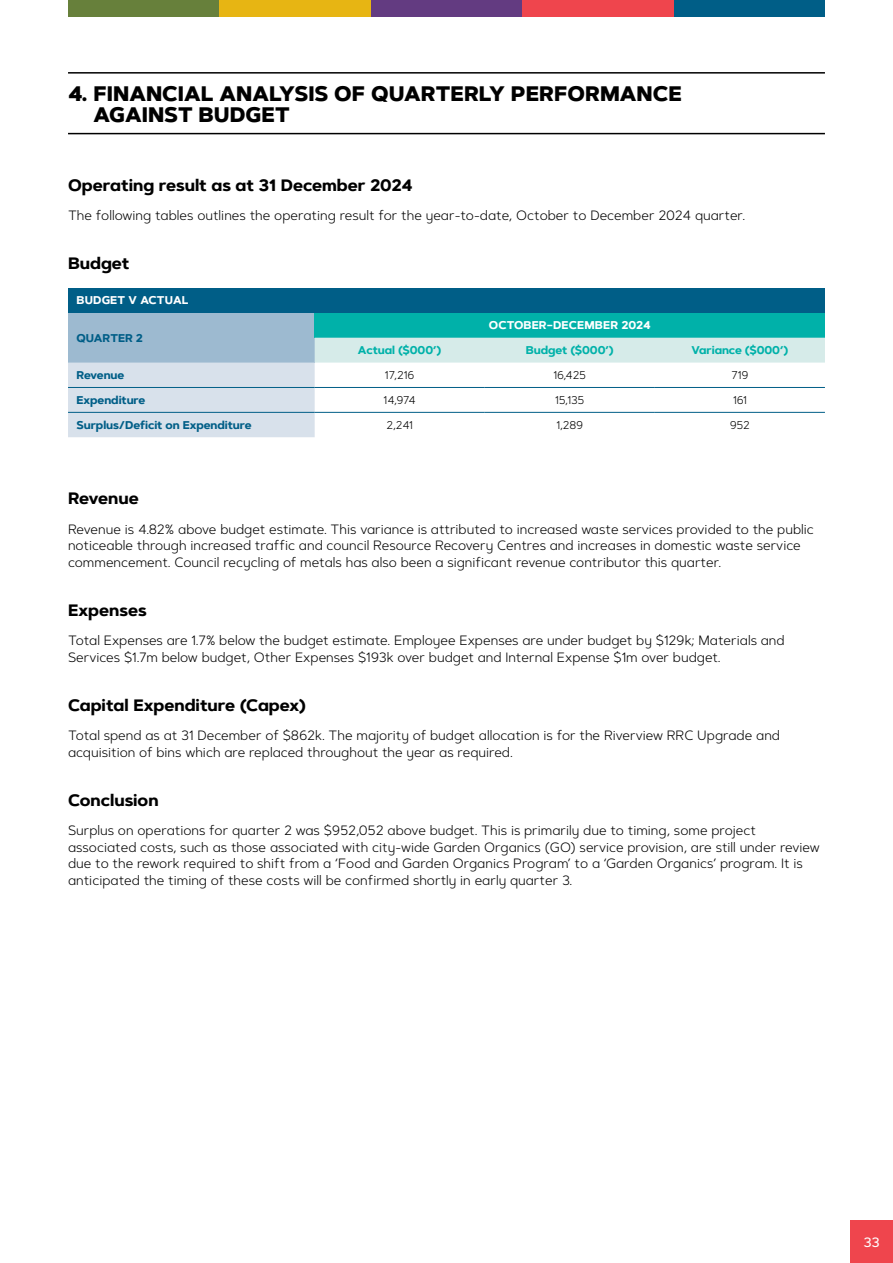
<style>
.page{position:relative;width:893px;height:1263px;background:#fff}
.page>*{position:absolute;margin:0;border:0;box-sizing:border-box;transform-origin:0 0}
.Sub_Heading_1_-_LINES_-_1_col{font:800 21px/21px "Artegra Sans Alt";color:#000}
.Sub_Heading_2_-_1_col{font:700 16.5px "Artegra Sans Alt";color:#000}
.Body_copy_1_column{font:300 13.5px/16.5px "Artegra Sans Alt";color:#000}
.t1{font:500 13.5px "Artegra Sans Alt";color:#fff}
.Table_content{font:700 11.25px "Artegra Sans Alt";letter-spacing:-.005em;color:#005e87}
.Table_content-2{font:300 11.25px "Artegra Sans Alt";letter-spacing:-.01em;color:#000}
.Table_content-3{font:700 11.25px "Artegra Sans Alt";letter-spacing:-.005em;color:#00b1a9}
.Table_header{font:700 11.25px "Artegra Sans Alt";letter-spacing:.01em;color:#fff}
</style>
<div class="page">
<hr style="left:68px;top:72px;width:757px;height:2px;background:#000">
<hr style="left:68px;top:133px;width:757px;height:1px;background:#000">
<div style="left:68px;top:288px;width:757px;height:25px;background:#005e87"></div>
<div style="left:68px;top:313px;width:247px;height:50px;background:#9dbad0"></div>
<div style="left:315px;top:313px;width:510px;height:25px;background:#00b1a9"></div>
<svg style="left:68px;top:338px;width:757px;height:99px"></svg>
<hr style="left:68px;top:387px;width:247px;height:1px;background:#005e87">
<hr style="left:315px;top:387px;width:170px;height:1px;background:#005e87">
<hr style="left:485px;top:387px;width:170px;height:1px;background:#005e87">
<hr style="left:655px;top:387px;width:170px;height:1px;background:#005e87">
<hr style="left:68px;top:412px;width:247px;height:1px;background:#005e87">
<hr style="left:315px;top:412px;width:170px;height:1px;background:#005e87">
<hr style="left:485px;top:412px;width:170px;height:1px;background:#005e87">
<hr style="left:655px;top:412px;width:170px;height:1px;background:#005e87">
<div style="left:674px;top:0;width:151px;height:17px;background:#005e87"></div>
<div style="left:68px;top:0;width:151px;height:17px;background:#67803b"></div>
<div style="left:371px;top:0;width:151px;height:17px;background:#633b81"></div>
<div style="left:219px;top:0;width:152px;height:17px;background:#e7b513"></div>
<div style="left:522px;top:0;width:152px;height:17px;background:#ef454d"></div>
<div style="left:850px;top:1220px;width:43px;height:43px;background:#ef454d"></div>
<p class="Sub_Heading_1_-_LINES_-_1_col" style="left:94px;top:84px;width:590px;text-indent:-26px">4. FINANCIAL ANALYSIS OF QUARTERLY PERFORMANCE<br>AGAINST BUDGET</p>
<p class="Sub_Heading_2_-_1_col" style="left:68px;top:173px;width:346px">Operating result as at 31 December 2024</p>
<p class="Body_copy_1_column" style="left:68px;top:207px;width:679px">The following tables outlines the operating result for the year-to-date, October to December 2024 quarter.</p>
<p class="Sub_Heading_2_-_1_col" style="left:68px;top:251px;width:63px">Budget</p>
<p class="Table_header" style="left:77px;top:292px;width:114px">BUDGET V ACTUAL</p>
<p class="Table_content" style="left:77px;top:329px;width:68px">QUARTER 2</p>
<p class="Table_header" style="left:489px;top:317px;width:163px">OCTOBER–DECEMBER 2024</p>
<p class="Table_content-3" style="left:358px;top:342px;width:85px">Actual ($000’)</p>
<p class="Table_content-3" style="left:526px;top:342px;width:89px">Budget ($000’)</p>
<p class="Table_content-3" style="left:691px;top:342px;width:98px">Variance ($000’)</p>
<p class="Table_content" style="left:77px;top:367px;width:49px">Revenue</p>
<p class="Table_content-2" style="left:385px;top:367px;width:31px">17,216</p>
<p class="Table_content-2" style="left:553px;top:367px;width:34px">16,425</p>
<p class="Table_content-2" style="left:731px;top:367px;width:19px">719</p>
<p class="Table_content" style="left:77px;top:392px;width:70px">Expenditure</p>
<p class="Table_content-2" style="left:384px;top:392px;width:34px">14,974</p>
<p class="Table_content-2" style="left:555px;top:392px;width:31px">15,135</p>
<p class="Table_content-2" style="left:733px;top:392px;width:15px">161</p>
<p class="Table_content" style="left:77px;top:416px;width:177px">Surplus/Deficit on Expenditure</p>
<p class="Table_content-2" style="left:386px;top:417px;width:28px">2,241</p>
<p class="Table_content-2" style="left:556px;top:417px;width:28px">1,289</p>
<p class="Table_content-2" style="left:730px;top:417px;width:22px">952</p>
<p class="Sub_Heading_2_-_1_col" style="left:68px;top:486px;width:72px">Revenue</p>
<p class="Body_copy_1_column" style="left:68px;top:520px;width:747px">Revenue is 4.82% above budget estimate. This variance is attributed to increased waste services provided to the public noticeable through increased traffic and council Resource Recovery Centres and increases in domestic waste service commencement. Council recycling of metals has also been a significant revenue contributor this quarter.</p>
<p class="Sub_Heading_2_-_1_col" style="left:68px;top:598px;width:80px">Expenses</p>
<p class="Body_copy_1_column" style="left:68px;top:632px;width:718px">Total Expenses are 1.7% below the budget estimate. Employee Expenses are under budget by $129k; Materials and<br>Services $1.7m below budget, Other Expenses $193k over budget and Internal Expense $1m over budget.</p>
<p class="Sub_Heading_2_-_1_col" style="left:68px;top:693px;width:240px">Capital Expenditure (Capex)</p>
<p class="Body_copy_1_column" style="left:68px;top:727px;width:714px">Total spend as at 31 December of $862k. The majority of budget allocation is for the Riverview RRC Upgrade and acquisition of bins which are replaced throughout the year as required.</p>
<p class="Sub_Heading_2_-_1_col" style="left:68px;top:788px;width:92px">Conclusion</p>
<p class="Body_copy_1_column" style="left:68px;top:822px;width:753px">Surplus on operations for quarter 2 was $952,052 above budget. This is primarily due to timing, some project associated costs, such as those associated with city-wide Garden Organics (GO) service provision, are still under review due to the rework required to shift from a ‘Food and Garden Organics Program’ to a ‘Garden Organics’ program. It is anticipated the timing of these costs will be confirmed shortly in early quarter 3.</p>
<p class="t1" style="left:864px;top:1232px;width:18px">33</p>
</div>
